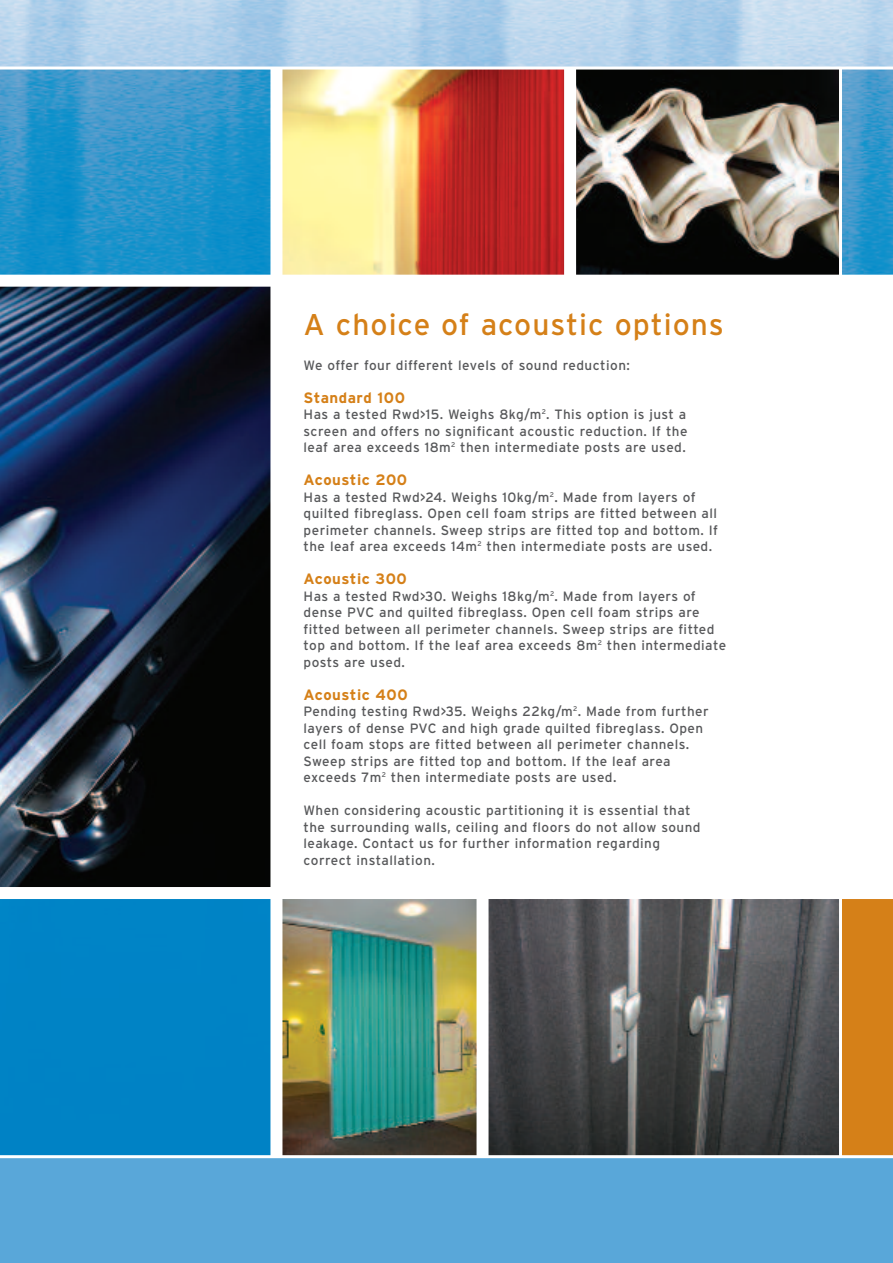
<style>
.page{position:relative;width:893px;height:1263px;background:#fff}
.page>*{position:absolute;margin:0;border:0;box-sizing:border-box;transform-origin:0 0}
.t1{font:30px "Interstate";letter-spacing:.035em;color:#d58018}
.t2{font:700 15px "Interstate";letter-spacing:.035em;color:#d58018}
.t3{font:13.5px/16.5px "Interstate";letter-spacing:.035em;color:#57585a}
</style>
<div class="page">
<img style="left:0;top:0;width:893px;height:1263px">
<img style="left:0;top:70px;width:893px;height:1085px">
<div style="left:274px;top:284px;width:619px;height:609px;background:#fff"></div>
<img style="left:0;top:287px;width:270px;height:600px">
<img style="left:283px;top:899px;width:194px;height:256px">
<img style="left:489px;top:899px;width:350px;height:256px">
<img style="left:576px;top:70px;width:263px;height:205px">
<img style="left:282px;top:70px;width:282px;height:205px">
<div style="left:0;top:275px;width:893px;height:12px;background:#fff"></div>
<hr style="left:0;top:67px;width:893px;height:3px;background:#fff">
<div style="left:270px;top:68px;width:12px;height:1089px;background:#fff"></div>
<div style="left:477px;top:896px;width:12px;height:261px;background:#fff"></div>
<div style="left:564px;top:68px;width:12px;height:226px;background:#fff"></div>
<hr style="left:839px;top:896px;width:3px;height:261px;background:#fff">
<hr style="left:839px;top:68px;width:3px;height:209px;background:#fff">
<div style="left:842px;top:893px;width:51px;height:264px;background:#d58018"></div>
<hr style="left:0;top:1155px;width:893px;height:3px;background:#fff">
<div style="left:0;top:887px;width:893px;height:12px;background:#fff"></div>
<h1 class="t1" style="left:304px;top:307px;width:422px">A choice of acoustic options</h1>
<p class="t3" style="left:304px;top:357px;width:328px">We offer four different levels of sound reduction:</p>
<p class="t2" style="left:304px;top:389px;width:103px">Standard 100</p>
<p class="t3" style="left:304px;top:406px;width:385px;text-align:justify">Has a tested Rwd&gt;15. Weighs 8kg/m<sup>2</sup>. This option is just a screen and offers no significant acoustic reduction. If the leaf area exceeds 18m<sup>2</sup> then intermediate posts are used.</p>
<p class="t2" style="left:304px;top:471px;width:105px">Acoustic 200</p>
<p class="t3" style="left:304px;top:489px;width:416px">Has a tested Rwd&gt;24. Weighs 10kg/m<sup>2</sup>. Made from layers of quilted fibreglass. Open cell foam strips are fitted between all perimeter channels. Sweep strips are fitted top and bottom. If the leaf area exceeds 14m<sup>2</sup> then intermediate posts are used.</p>
<p class="t2" style="left:304px;top:570px;width:105px">Acoustic 300</p>
<p class="t3" style="left:304px;top:588px;width:424px">Has a tested Rwd&gt;30. Weighs 18kg/m<sup>2</sup>. Made from layers of dense PVC and quilted fibreglass. Open cell foam strips are fitted between all perimeter channels. Sweep strips are fitted top and bottom. If the leaf area exceeds 8m<sup>2</sup> then intermediate posts are used.</p>
<p class="t2" style="left:304px;top:686px;width:106px">Acoustic 400</p>
<p class="t3" style="left:304px;top:703px;width:407px">Pending testing Rwd&gt;35. Weighs 22kg/m<sup>2</sup>. Made from further layers of dense PVC and high grade quilted fibreglass. Open cell foam stops are fitted between all perimeter channels.<br>Sweep strips are fitted top and bottom. If the leaf area exceeds 7m<sup>2</sup> then intermediate posts are used.</p>
<p class="t3" style="left:304px;top:802px;width:398px">When considering acoustic partitioning it is essential that the surrounding walls, ceiling and floors do not allow sound leakage. Contact us for further information regarding correct installation.</p>
</div>
